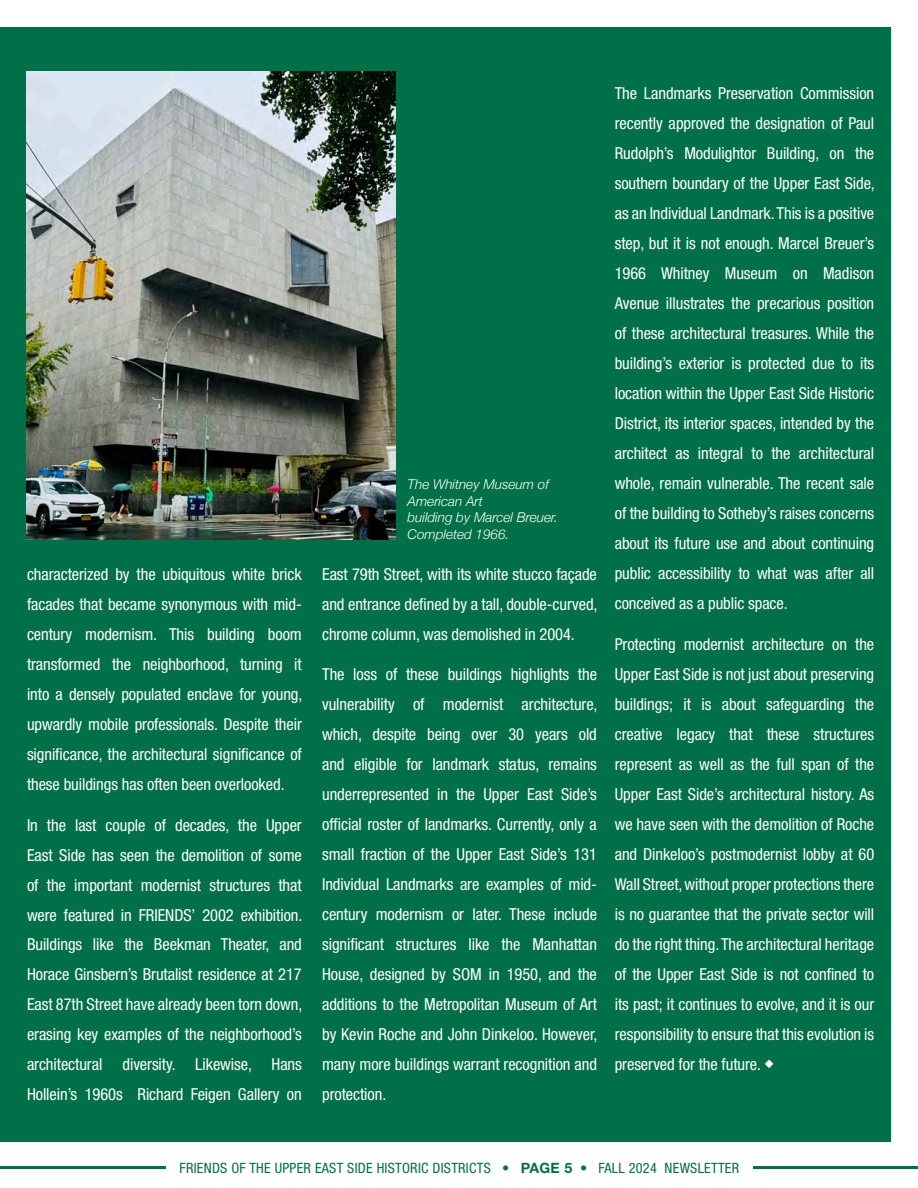
<style>
.page{position:relative;width:918px;height:1188px;background:#fff}
.page>*{position:absolute;margin:0;border:0;box-sizing:border-box;transform-origin:0 0}
.t1{font:condensed 16.5px/30px "Helvetica Neue LT Std";letter-spacing:-.005em;color:#fff;text-align:justify}
.t2{font:condensed 14.25px "Helvetica Neue LT Std";letter-spacing:.02em;color:#007049}
.t3{font:italic 300 13.5px/16.5px "Helvetica Neue";color:#fff}
.s1{font-weight:700;font-stretch:normal}
</style>
<div class="page">
<hr style="left:0;top:1166px;width:918px;height:3px;background:#007049">
<div style="left:166px;top:1163px;width:587px;height:16px;background:#fff"></div>
<div style="left:0;top:27px;width:891px;height:1115px;background:#007049"></div>
<img style="left:27px;top:71px;width:368px;height:468px">
<p class="t1" style="left:27px;top:559px;width:277px">characterized by the ubiquitous white brick facades that became synonymous with mid&shy;century modernism. This building boom transformed the neighborhood, turning it into a densely populated enclave for young, upwardly mobile professionals. Despite their significance, the architectural significance of these buildings has often been overlooked.</p>
<p class="t1" style="left:27px;top:810px;width:277px">In the last couple of decades, the Upper East Side has seen the demolition of some of the important modernist structures that were featured in FRIENDS’ 2002 exhibition.<br>Buildings like the Beekman Theater, and Horace Ginsbern’s Brutalist residence at 217<br>East 87th Street have already been torn down, erasing key examples of the neighborhood’s architectural diversity. Likewise, Hans Hollein’s 1960s Richard Feigen Gallery on</p>
<p class="t3" style="left:408px;top:475px;width:152px">The Whitney Museum of<br>American Art<br>building by Marcel Breuer.<br>Completed 1966.</p>
<p class="t1" style="left:322px;top:559px;width:277px">East 79th Street, with its white stucco façade and entrance defined by a tall, double-curved, chrome column, was demolished in 2004.</p>
<p class="t1" style="left:322px;top:660px;width:277px">The loss of these buildings highlights the vulnerability of modernist architecture, which, despite being over 30 years old and eligible for landmark status, remains underrepresented in the Upper East Side’s official roster of landmarks. Currently, only a small fraction of the Upper East Side’s 131<br>Individual Landmarks are examples of mid&shy;century modernism or later. These include significant structures like the Manhattan House, designed by SOM in 1950, and the additions to the Metropolitan Museum of Art by Kevin Roche and John Dinkeloo. However, many more buildings warrant recognition and protection.</p>
<p class="t1" style="left:615px;top:78px;width:262px">The Landmarks Preservation Commission recently approved the designation of Paul Rudolph’s Modulightor Building, on the southern boundary of the Upper East Side, as an Individual Landmark. This is a positive step, but it is not enough. Marcel Breuer’s 1966 Whitney Museum on Madison Avenue illustrates the precarious position of these architectural treasures. While the building’s exterior is protected due to its location within the Upper East Side Historic District, its interior spaces, intended by the architect as integral to the architectural whole, remain vulnerable. The recent sale of the building to Sotheby’s raises concerns about its future use and about continuing public accessibility to what was after all conceived as a public space.</p>
<p class="t1" style="left:615px;top:629px;width:261px">Protecting modernist architecture on the Upper East Side is not just about preserving buildings; it is about safeguarding the creative legacy that these structures represent as well as the full span of the Upper East Side’s architectural history. As we have seen with the demolition of Roche and Dinkeloo’s postmodernist lobby at 60<br>Wall Street, without proper protections there is no guarantee that the private sector will do the right thing. The architectural heritage of the Upper East Side is not confined to its past; it continues to evolve, and it is our responsibility to ensure that this evolution is preserved for the future. ◆</p>
<p class="t2" style="left:179px;top:1160px;width:561px">FRIENDS OF THE UPPER EAST SIDE HISTORIC DISTRICTS • <span class="s1">PAGE 5</span> • FALL 2024 NEWSLETTER</p>
</div>
